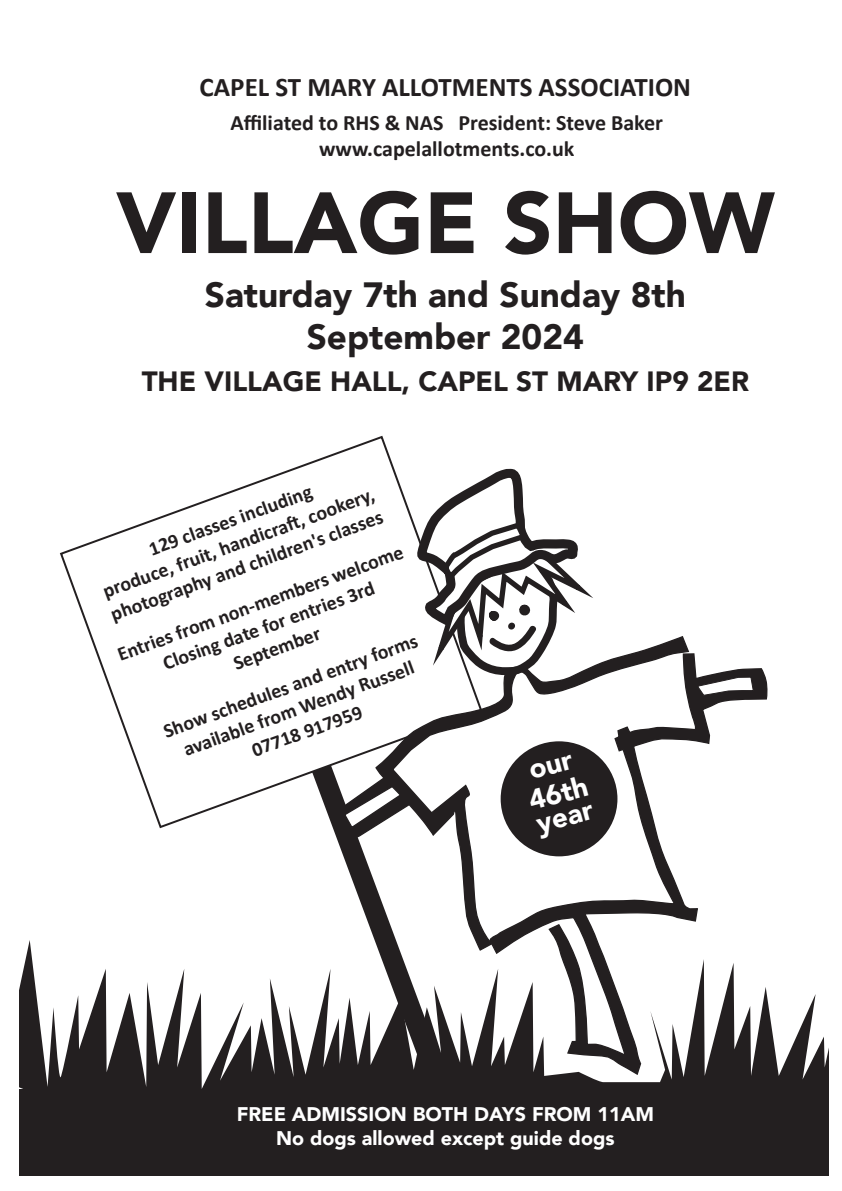
<style>
.page{position:relative;width:842px;height:1191px;background:#fff}
.page>*{position:absolute;margin:0;border:0;box-sizing:border-box;transform-origin:0 0}
.t1{font:900 85.8px "Avenir";color:#231f20}
.t2{font:900 35px/42px "Avenir";color:#231f20;text-align:center}
.t3{font:900 27.8px "Avenir";color:#231f20}
.t4{font:900 27.8px/30px "Avenir";color:#fff}
.t5{font:700 27px "Calibri";color:#231f20}
.t6{font:700 22px "Calibri";color:#231f20}
.t7{font:700 20px/24px "Calibri";color:#231f20;text-align:center}
.t8{font:900 19.8px "Avenir";color:#fff}
</style>
<div class="page">
<svg style="left:19px;top:940px;width:810px;height:149px"></svg>
<div style="left:16px;top:1089px;width:826px;height:86px;background:#231f20"></div>
<div style="left:829px;top:918px;width:13px;height:273px;background:#fff"></div>
<svg style="left:294px;top:842px;width:173px;height:247px"></svg>
<svg style="left:59px;top:435px;width:351px;height:394px"></svg>
<svg style="left:328px;top:774px;width:47px;height:68px"></svg>
<svg style="left:375px;top:637px;width:315px;height:315px"></svg>
<svg style="left:488px;top:652px;width:281px;height:424px"></svg>
<svg style="left:697px;top:677px;width:57px;height:19px"></svg>
<svg style="left:410px;top:468px;width:176px;height:426px"></svg>
<svg style="left:420px;top:471px;width:188px;height:211px"></svg>
<div style="left:0;top:904px;width:19px;height:272px;background:#fff"></div>
<p class="t5" style="left:200px;top:68px;width:493px">CAPEL ST MARY ALLOTMENTS ASSOCIATION</p>
<p class="t6" style="left:230px;top:107px;width:434px">Affiliated to RHS &amp; NAS President: Steve Baker</p>
<p class="t6" style="left:319px;top:133px;width:257px">www.capelallotments.co.uk</p>
<p class="t1" style="left:116px;top:150px;width:660px">VILLAGE SHOW</p>
<p class="t2" style="left:205px;top:273px;width:482px">Saturday 7th and Sunday 8th<br>September 2024</p>
<p class="t3" style="left:142px;top:358px;width:609px">THE VILLAGE HALL, CAPEL ST MARY IP9 2ER</p>
<p class="t7" style="left:145px;top:538px;width:174px;rotate:-20deg">129 classes including</p>
<p class="t7" style="left:99px;top:580px;width:290px;text-align:left;rotate:-20deg">produce, fruit, handicraft , cookery, photography and children's classes</p>
<p class="t7" style="left:114px;top:643px;width:304px;rotate:-20deg">Entries from non-members welcome<br>Closing date for entries 3rd<br>September</p>
<p class="t7" style="left:160px;top:720px;width:271px;rotate:-20deg">Show schedules and entry forms available from Wendy Russell</p>
<p class="t7" style="left:248px;top:738px;width:118px;rotate:-20deg">07718 917959</p>
<p class="t4" style="left:517px;top:756px;width:62px;rotate:-15deg">our<br>46th</p>
<p class="t4" style="left:533px;top:808px;width:59px;rotate:-15deg">year</p>
<p class="t8" style="left:237px;top:1097px;width:419px">FREE ADMISSION BOTH DAYS FROM 11AM</p>
<p class="t8" style="left:276px;top:1120px;width:340px">No dogs allowed except guide dogs</p>
</div>
